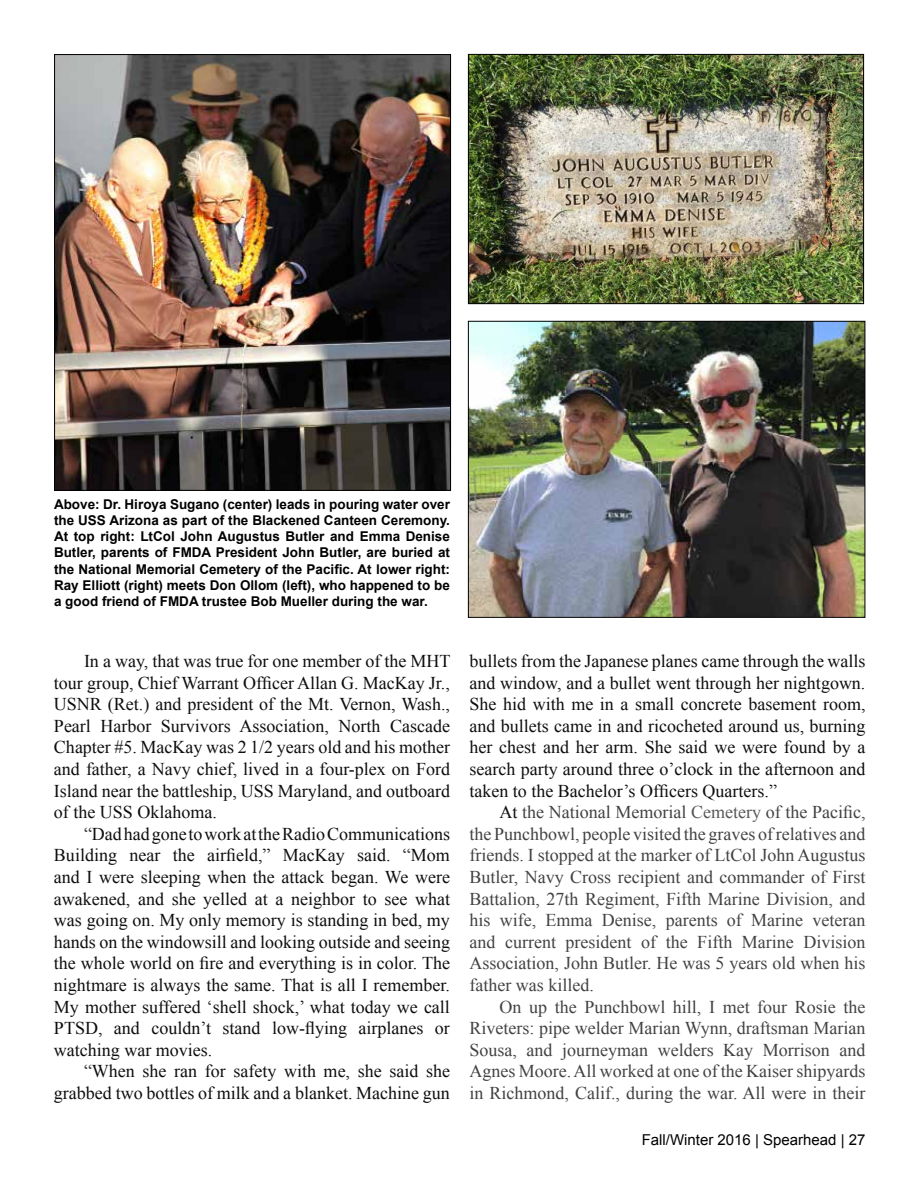
<style>
.page{position:relative;width:918px;height:1188px;background:#fff}
.page>*{position:absolute;margin:0;border:0;box-sizing:border-box;transform-origin:0 0}
.t1{font:18px/21.6px "Times New Roman";color:#0e0e0e;text-align:justify}
.t2{font:18px/21.6px "Times New Roman";color:#424242;text-align:justify}
.t3{font:15px "Arial";color:#000}
.t4{font:700 13.5px/16.2px "Arial";color:#000;text-align:justify}
.s1{color:#0e0e0e}
.s2{color:#575757}
</style>
<div class="page">
<img style="left:470px;top:56px;width:392px;height:246px">
<div style="left:468px;top:54px;width:396px;height:250px;border:1px solid #000"></div>
<img style="left:56px;top:56px;width:393px;height:433px">
<img style="left:470px;top:323px;width:393px;height:293px">
<div style="left:468px;top:321px;width:397px;height:297px;border:1px solid #000"></div>
<p class="t4" style="left:54px;top:496px;width:398px">Above: Dr. Hiroya Sugano (center) leads in pouring water over the USS Arizona as part of the Blackened Canteen Ceremony.<br>At top right: LtCol John Augustus Butler and Emma Denise Butler, parents of FMDA President John Butler, are buried at the National Memorial Cemetery of the Pacific. At lower right:<br>Ray Elliott (right) meets Don Ollom (left), who happened to be a good friend of FMDA trustee Bob Mueller during the war.</p>
<p class="t1" style="left:54px;top:650px;width:398px;text-indent:30px">In a way, that was true for one member of the MHT tour group, Chief Warrant Officer Allan G. MacKay Jr., USNR (Ret.) and president of the Mt. Vernon, Wash., Pearl Harbor Survivors Association, North Cascade Chapter #5. MacKay was 2 1/2 years old and his mother and father, a Navy chief, lived in a four-plex on Ford Island near the battleship, USS Maryland, and outboard of the USS Oklahoma.</p>
<p class="t1" style="left:54px;top:823px;width:398px;text-indent:30px">“Dad had gone to work at the Radio Communications Building near the airfield,” MacKay said. “Mom and I were sleeping when the attack began. We were awakened, and she yelled at a neighbor to see what was going on. My only memory is standing in bed, my hands on the windowsill and looking outside and seeing the whole world on fire and everything is in color. The nightmare is always the same. That is all I remember.<br>My mother suffered ‘shell shock,’ what today we call PTSD, and couldn’t stand low-flying airplanes or watching war movies.</p>
<p class="t1" style="left:54px;top:1060px;width:398px;text-align:right">“When she ran for safety with me, she said she grabbed two bottles of milk and a blanket. Machine gun</p>
<p class="t1" style="left:469px;top:650px;width:398px">bullets from the Japanese planes came through the walls and window, and a bullet went through her nightgown.<br>She hid with me in a small concrete basement room, and bullets came in and ricocheted around us, burning her chest and her arm. She said we were found by a search party around three o’clock in the afternoon and taken to the Bachelor’s Officers Quarters.”</p>
<p class="t2" style="left:470px;top:801px;width:398px;text-indent:30px"><span class="s1">At</span> the National Memorial <span class="s2">Cemetery</span> of the Pacific, the Punchbowl, people visited the graves of relatives and friends. I stopped at the marker of LtCol John Augustus Butler, Navy Cross recipient and commander of First Battalion, 27th Regiment, Fifth Marine Division, and his wife, Emma Denise, parents of Marine veteran and current president of the Fifth Marine Division Association, John Butler. He was 5 years old when his father was killed.</p>
<p class="t2" style="left:470px;top:995px;width:398px;text-indent:30px">On up the Punchbowl hill, I met four Rosie the Riveters: pipe welder Marian Wynn, draftsman Marian Sousa, and journeyman welders Kay Morrison and Agnes Moore. All worked at one of the Kaiser shipyards in Richmond, Calif., during the war. All were in their</p>
<p class="t3" style="left:642px;top:1130px;width:225px">Fall/Winter 2016 | Spearhead | 27</p>
</div>
